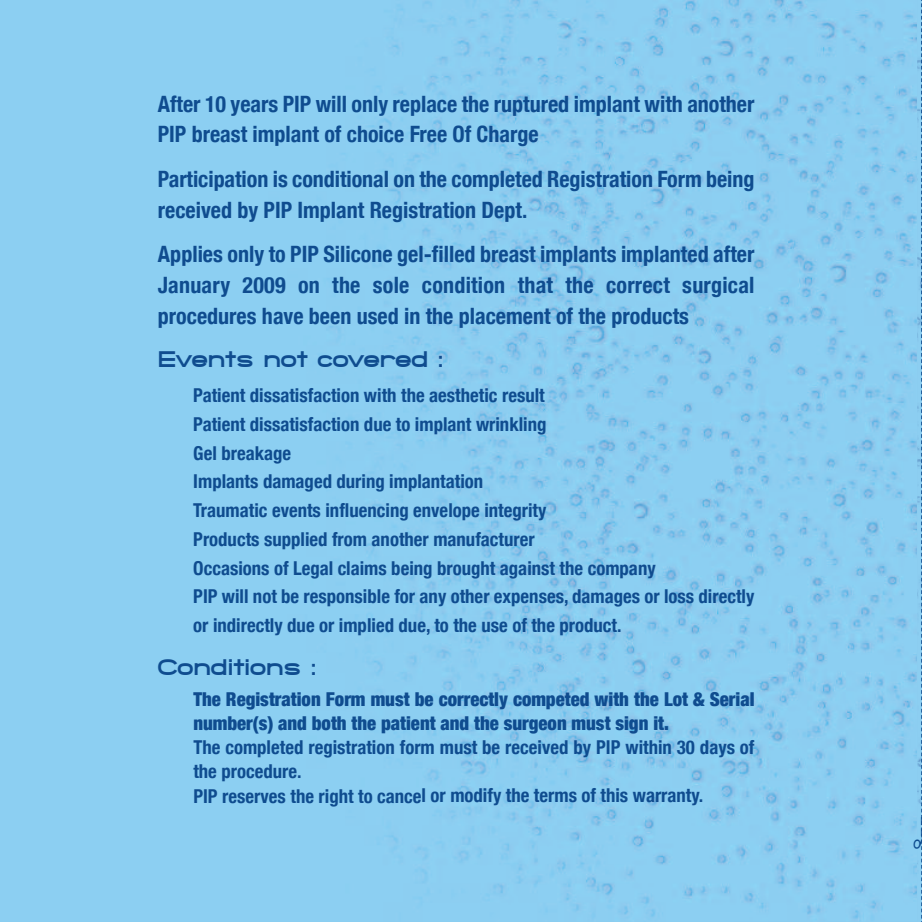
<style>
.page{position:relative;width:922px;height:922px;background:#fff}
.page>*{position:absolute;margin:0;border:0;box-sizing:border-box;transform-origin:0 0}
.t1{font:800 23px "SF Grandezza";color:#0f4c8f}
.t2{font:700 condensed 22.5px/30.5px "Helvetica Neue";color:#0f4c8f}
.t3{font:700 condensed 19px/28.8px "Helvetica Neue";color:#0f4c8f}
.t4{font:900 condensed 19px/24px "Helvetica Neue";color:#0f4c8f}
</style>
<div class="page">
<img style="left:0;top:0;width:916px;height:921px">
<div style="left:916px;top:0;width:5px;height:921px;background:#8bcdf0"></div>
<svg style="left:920px;top:60px;width:1px;height:744px"></svg>
<p class="t2" style="left:158px;top:88px;width:598px">After 10 years PIP will only replace the ruptured implant with another<br>PIP breast implant of choice Free Of Charge</p>
<p class="t2" style="left:158px;top:163px;width:598px">Participation is conditional on the completed Registration Form being received by PIP Implant Registration Dept.</p>
<p class="t2" style="left:158px;top:239px;width:598px;text-align:justify">Applies only to PIP Silicone gel-filled breast implants implanted after January 2009 on the sole condition that the correct surgical procedures have been used in the placement of the products</p>
<p class="t1" style="left:158px;top:350px;width:287px">Events not covered :</p>
<p class="t3" style="left:193px;top:381px;width:562px">Patient dissatisfaction with the aesthetic result<br>Patient dissatisfaction due to implant wrinkling<br>Gel breakage<br>Implants damaged during implantation<br>Traumatic events influencing envelope integrity<br>Products supplied from another manufacturer<br>Occasions of Legal claims being brought against the company<br>PIP will not be responsible for any other expenses, damages or loss directly or indirectly due or implied due, to the use of the product.</p>
<p class="t1" style="left:158px;top:659px;width:160px">Conditions :</p>
<p class="t4" style="left:193px;top:686px;width:562px">The Registration Form must be correctly competed with the Lot &amp; Serial number(s) and both the patient and the surgeon must sign it.</p>
<p class="t3" style="left:193px;top:735px;width:562px;line-height:24px">The completed registration form must be received by PIP within 30 days of the procedure.<br>PIP reserves the right to cancel or modify the terms of this warranty.</p>
</div>
